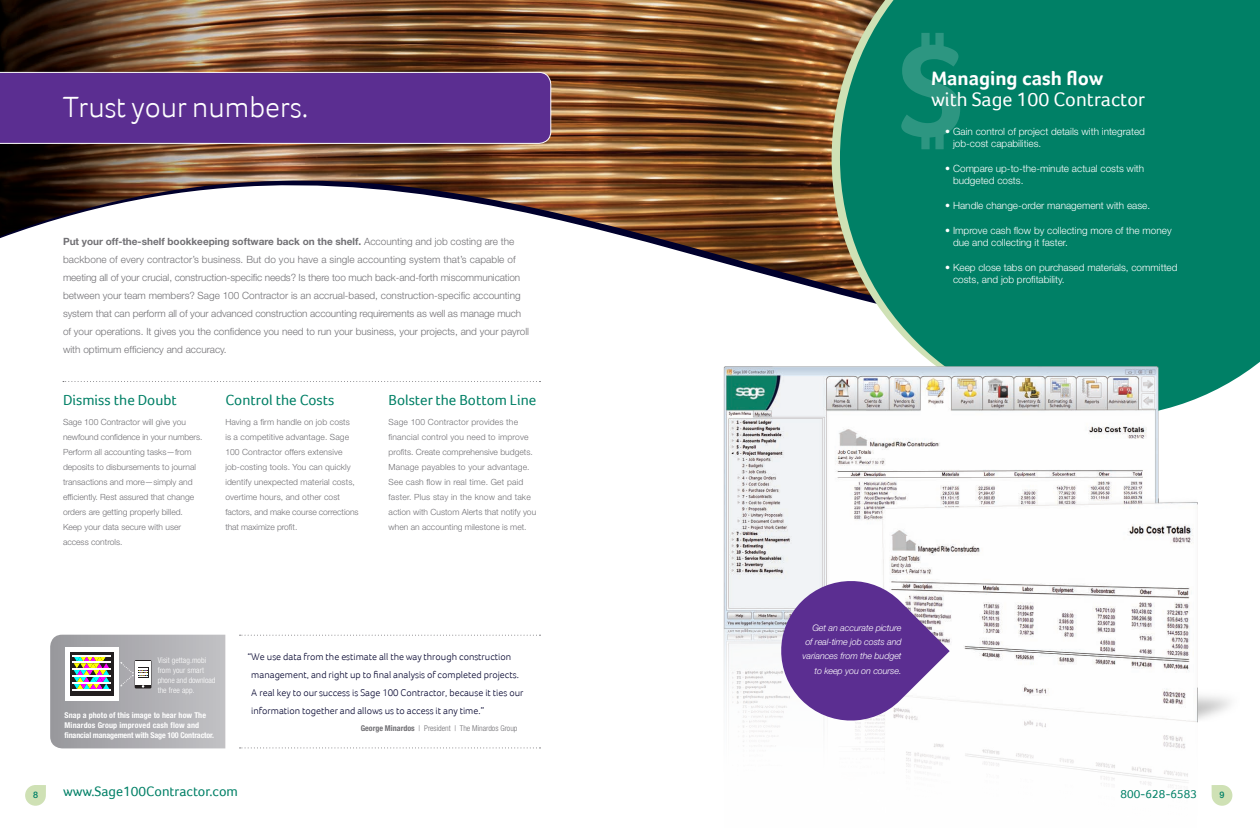
<style>
.page{position:relative;width:1260px;height:828px;background:#fff}
.page>*{position:absolute;margin:0;border:0;box-sizing:border-box;transform-origin:0 0}
.t1{font:700 134.9px "Foco";color:#fff}
.Titles{font:300 30px "Foco";color:#fff}
.Subhead{font:20px/21px "Foco";color:#fff}
.Subhead-2{font:15px "Foco";color:#008066}
.t2{font:14px "Foco";color:#008066}
.t3{font:12px "Foco";color:#008066}
.Bulleted_copy{font:300 10px/18px "Helvetica Neue";color:#717074}
.Bulleted_copy-2{font:300 10px/12px "Helvetica Neue";color:#fff}
.Body_copy{font:300 10px/18px "Foco";color:#00002c}
.SP_-_Caption_Blob{font:italic 300 9px/14px "Helvetica Neue";letter-spacing:-.01em;color:#fff;text-align:right}
.t4{font:500 9px "Helvetica Neue";color:#008066}
.Bulleted_copy-3{font:300 8.5px/15px "Helvetica Neue";color:#717074}
.Bulleted_copy-4{font:300 8.5px/15px "Helvetica Neue";letter-spacing:.02em;color:#717074}
.Body_copy-2{font:700 condensed 8px/10px "Helvetica Neue";letter-spacing:.01em;color:#fff}
.Body_copy-3{font:300 condensed 8px/10px "Helvetica Neue";letter-spacing:.01em;color:#fff}
.Body_copy-4{font:300 condensed 8px "Helvetica Neue";color:#717074}
.s1{font-weight:700}
</style>
<div class="page">
<img style="left:0;top:0;width:832px;height:293px">
<div style="left:0;top:71px;width:552px;height:73px;background:#5b2e91"></div>
<svg style="left:840px;top:0;width:420px;height:377px;background:#118369"></svg>
<img style="left:723px;top:338px;width:516px;height:468px">
<div style="left:1212px;top:785px;width:20px;height:21px;background:#cfe1b5;border-radius:10px"></div>
<div style="left:25px;top:785px;width:21px;height:21px;background:#cfe1b5;border-radius:10px"></div>
<svg style="left:63px;top:381px;width:478px;height:1px"></svg>
<svg style="left:240px;top:635px;width:301px;height:1px"></svg>
<svg style="left:240px;top:747px;width:301px;height:1px"></svg>
<svg style="left:774px;top:574px;width:176px;height:153px"></svg>
<svg style="left:50px;top:635px;width:175px;height:113px;background:#afafb1"></svg>
<p class="Titles" style="left:63px;top:89px;width:247px">Trust your numbers.</p>
<p class="Bulleted_copy" style="left:63px;top:232px;width:468px"><span class="s1">Put your off-the-shelf bookkeeping software back on the shelf.</span> Accounting and job costing are the backbone of every contractor’s business. But do you have a single accounting system that’s capable of meeting all of your crucial, construction-specific needs? Is there too much back-and-forth miscommunication between your team members? Sage 100 Contractor is an accrual-based, construction-specific accounting system that can perform all of your advanced construction accounting requirements as well as manage much of your operations. It gives you the confidence you need to run your business, your projects, and your payroll with optimum efficiency and accuracy.</p>
<p class="Subhead-2" style="left:63px;top:391px;width:115px">Dismiss the Doubt</p>
<p class="Bulleted_copy-3" style="left:63px;top:414px;width:141px">Sage 100 Contractor will give you newfound confidence in your numbers.<br>Perform all accounting tasks—from deposits to disbursements to journal transactions and more—simply and efficiently. Rest assured that change orders are getting properly billed.<br>Keep your data secure with user access controls.</p>
<p class="Subhead-2" style="left:225px;top:391px;width:111px">Control the Costs</p>
<p class="Bulleted_copy-3" style="left:225px;top:414px;width:135px">Having a firm handle on job costs<br>is a competitive advantage. Sage<br>100 Contractor offers extensive job-costing tools. You can quickly identify unexpected material costs, overtime hours, and other cost factors, and make course corrections that maximize profit.</p>
<p class="Subhead-2" style="left:389px;top:391px;width:149px">Bolster the Bottom Line</p>
<p class="Bulleted_copy-4" style="left:389px;top:414px;width:149px">Sage 100 Contractor provides the financial control you need to improve profits. Create comprehensive budgets.<br>Manage payables to your advantage.<br>See cash flow in real time. Get paid faster. Plus stay in the know and take action with Custom Alerts that notify you when an accounting milestone is met.</p>
<p class="Body_copy-3" style="left:158px;top:655px;width:59px">Visit gettag.mobi from your smart phone and download the free app.</p>
<p class="Body_copy-2" style="left:65px;top:710px;width:151px">Snap a photo of this image to hear how The<br>Minardos Group improved cash flow and financial management with Sage 100 Contractor.</p>
<p class="Body_copy" style="left:251px;top:647px;width:274px;text-indent:-4px">“We use data from the estimate all the way through construction management, and right up to final analysis of completed projects.<br>A real key to our success is Sage 100 Contractor, because it ties our information together and allows us to access it any time.”</p>
<p class="Body_copy-4" style="left:361px;top:723px;width:158px"><span class="s1">George Minardos</span> | President | The Minardos Group</p>
<h1 class="t1" style="left:894px;top:10px;width:77px">$</h1>
<p class="Subhead" style="left:931px;top:68px;width:216px"><span class="s1">Managing cash flow<br></span>with Sage 100 Contractor</p>
<p class="Bulleted_copy-2" style="left:953px;top:125px;width:193px;text-indent:-8px">• Gain control of project details with integrated job-cost capabilities.</p>
<p class="Bulleted_copy-2" style="left:953px;top:162px;width:193px;text-indent:-8px">• Compare up-to-the-minute actual costs with budgeted costs.</p>
<p class="Bulleted_copy-2" style="left:945px;top:199px;width:206px">• Handle change-order management with ease.</p>
<p class="Bulleted_copy-2" style="left:953px;top:224px;width:220px;text-indent:-8px">• Improve cash flow by collecting more of the money due and collecting it faster.</p>
<p class="Bulleted_copy-2" style="left:953px;top:261px;width:226px;text-indent:-8px">• Keep close tabs on purchased materials, committed costs, and job profitability.</p>
<p class="SP_-_Caption_Blob" style="left:802px;top:621px;width:101px">Get an accurate picture<br>of real-time job costs and variances from the budget to keep you on course.</p>
<p class="t4" style="left:33px;top:789px;width:7px">8</p>
<h3 class="t2" style="left:63px;top:783px;width:176px">www.Sage100Contractor.com</h3>
<p class="t3" style="left:1121px;top:787px;width:78px">800-628-6583</p>
<p class="t4" style="left:1220px;top:789px;width:7px">9</p>
</div>
